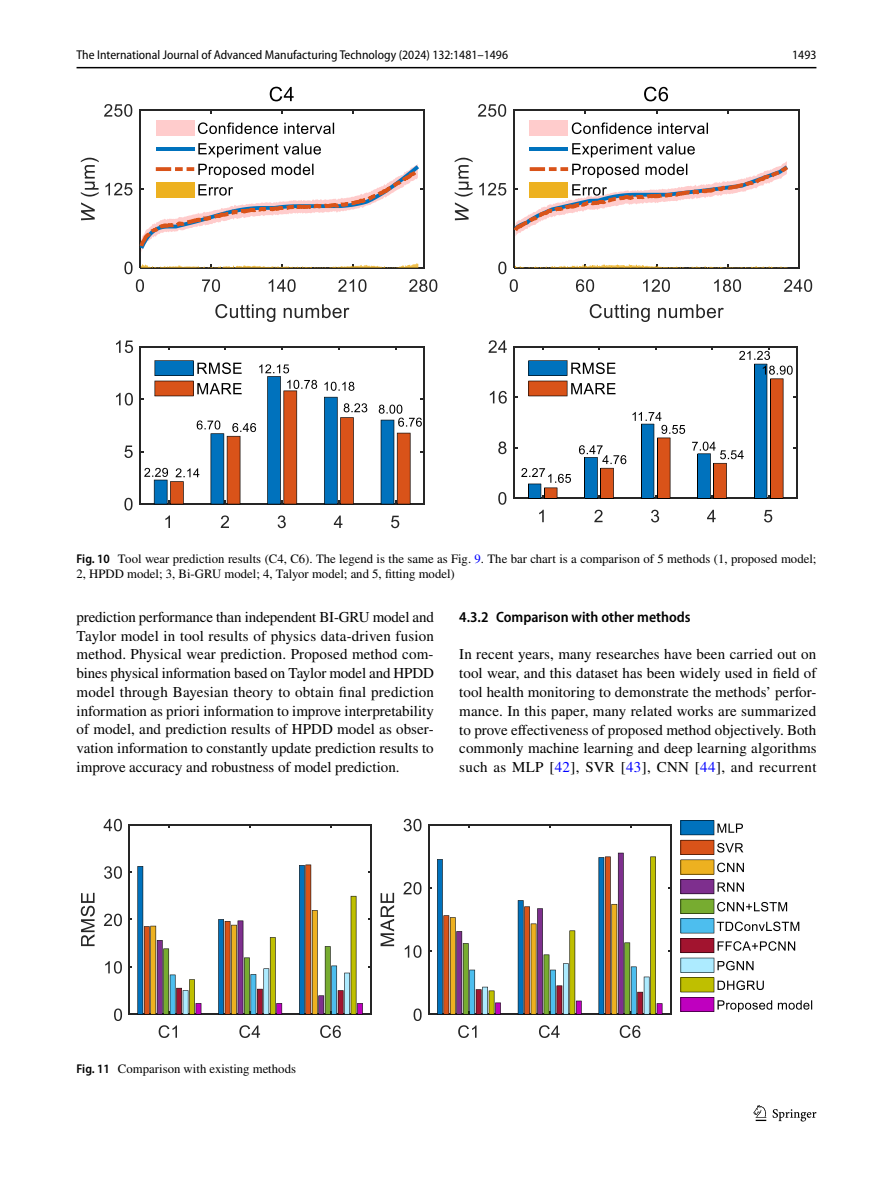
<style>
.page{position:relative;width:893px;height:1187px;background:#fff}
.page>*{position:absolute;margin:0;border:0;box-sizing:border-box;transform-origin:0 0}
.t1{font:15px/18.8px "STIX";color:#000;text-align:justify}
.t2{font:600 semi-condensed 15px "Myriad Pro";color:#000}
.t3{font:12.75px/15px "STIX";color:#000}
.t4{font:semi-condensed 12.75px "Myriad Pro";color:#000}
.s1{font-family:"Myriad Pro";font-weight:600;font-stretch:semi-condensed}
.s2{color:#00f}
</style>
<div class="page">
<hr style="left:77px;top:67px;width:739px;height:1px;background:#000">
<svg style="left:753px;top:1105px;width:13px;height:15px"></svg>
<svg style="left:773px;top:1109px;width:43px;height:12px"></svg>
<hr style="left:140px;top:110px;width:285px;height:1px;background:#262626">
<svg style="left:215px;top:304px;width:134px;height:18px"></svg>
<hr style="left:140px;top:110px;width:1px;height:158px;background:#262626">
<hr style="left:423px;top:110px;width:2px;height:158px;background:#262626">
<svg style="left:105px;top:183px;width:27px;height:12px"></svg>
<svg style="left:104px;top:104px;width:28px;height:13px"></svg>
<svg style="left:81px;top:202px;width:14px;height:18px"></svg>
<svg style="left:81px;top:158px;width:18px;height:38px"></svg>
<svg style="left:270px;top:87px;width:24px;height:14px"></svg>
<svg style="left:124px;top:261px;width:313px;height:31px"></svg>
<svg style="left:198px;top:122px;width:136px;height:12px"></svg>
<div style="left:156px;top:120px;width:38px;height:15px;background:#fcc"></div>
<svg style="left:198px;top:143px;width:123px;height:14px"></svg>
<hr style="left:156px;top:147px;width:38px;height:3px;background:#0072bd">
<svg style="left:140px;top:164px;width:283px;height:88px"></svg>
<div style="left:156px;top:182px;width:38px;height:15px;background:#edb120"></div>
<hr style="left:140px;top:346px;width:285px;height:1px;background:#262626">
<svg style="left:165px;top:515px;width:5px;height:13px"></svg>
<svg style="left:221px;top:515px;width:8px;height:13px"></svg>
<svg style="left:278px;top:515px;width:8px;height:13px"></svg>
<svg style="left:334px;top:515px;width:8px;height:13px"></svg>
<svg style="left:391px;top:515px;width:8px;height:13px"></svg>
<hr style="left:140px;top:346px;width:1px;height:158px;background:#262626">
<hr style="left:423px;top:346px;width:2px;height:158px;background:#262626">
<svg style="left:124px;top:498px;width:9px;height:12px"></svg>
<svg style="left:124px;top:445px;width:9px;height:13px"></svg>
<svg style="left:116px;top:393px;width:17px;height:12px"></svg>
<svg style="left:116px;top:340px;width:17px;height:13px"></svg>
<svg style="left:141px;top:360px;width:282px;height:144px"></svg>
<hr style="left:514px;top:110px;width:285px;height:1px;background:#262626">
<svg style="left:590px;top:304px;width:134px;height:18px"></svg>
<hr style="left:514px;top:110px;width:1px;height:158px;background:#262626">
<hr style="left:798px;top:110px;width:1px;height:158px;background:#262626">
<svg style="left:479px;top:183px;width:27px;height:12px"></svg>
<svg style="left:478px;top:104px;width:28px;height:13px"></svg>
<svg style="left:455px;top:202px;width:14px;height:18px"></svg>
<svg style="left:455px;top:158px;width:18px;height:38px"></svg>
<svg style="left:644px;top:87px;width:24px;height:14px"></svg>
<svg style="left:498px;top:261px;width:314px;height:31px"></svg>
<svg style="left:572px;top:122px;width:136px;height:12px"></svg>
<div style="left:530px;top:120px;width:38px;height:15px;background:#fcc"></div>
<svg style="left:514px;top:143px;width:274px;height:93px"></svg>
<div style="left:530px;top:182px;width:38px;height:15px;background:#edb120"></div>
<svg style="left:539px;top:509px;width:5px;height:13px"></svg>
<svg style="left:594px;top:509px;width:8px;height:13px"></svg>
<svg style="left:651px;top:509px;width:8px;height:13px"></svg>
<svg style="left:707px;top:509px;width:9px;height:13px"></svg>
<svg style="left:764px;top:510px;width:8px;height:12px"></svg>
<svg style="left:498px;top:492px;width:8px;height:12px"></svg>
<svg style="left:498px;top:441px;width:8px;height:13px"></svg>
<svg style="left:490px;top:391px;width:17px;height:12px"></svg>
<svg style="left:488px;top:340px;width:19px;height:13px"></svg>
<svg style="left:514px;top:346px;width:283px;height:153px"></svg>
<hr style="left:129px;top:824px;width:243px;height:1px;background:#262626">
<svg style="left:159px;top:1025px;width:18px;height:12px"></svg>
<svg style="left:239px;top:1025px;width:21px;height:12px"></svg>
<svg style="left:320px;top:1025px;width:21px;height:12px"></svg>
<hr style="left:128px;top:824px;width:2px;height:190px;background:#262626">
<hr style="left:371px;top:824px;width:1px;height:190px;background:#262626">
<svg style="left:114px;top:1008px;width:8px;height:12px"></svg>
<svg style="left:105px;top:961px;width:17px;height:12px"></svg>
<svg style="left:104px;top:913px;width:18px;height:13px"></svg>
<svg style="left:104px;top:866px;width:18px;height:12px"></svg>
<svg style="left:104px;top:818px;width:18px;height:13px"></svg>
<svg style="left:81px;top:892px;width:14px;height:54px"></svg>
<svg style="left:130px;top:864px;width:241px;height:150px"></svg>
<hr style="left:429px;top:824px;width:242px;height:1px;background:#262626">
<svg style="left:458px;top:1025px;width:18px;height:12px"></svg>
<svg style="left:539px;top:1025px;width:21px;height:12px"></svg>
<svg style="left:620px;top:1025px;width:20px;height:12px"></svg>
<hr style="left:428px;top:824px;width:1px;height:190px;background:#262626">
<hr style="left:670px;top:824px;width:1px;height:190px;background:#262626">
<svg style="left:414px;top:1008px;width:8px;height:12px"></svg>
<svg style="left:405px;top:945px;width:16px;height:12px"></svg>
<svg style="left:403px;top:882px;width:18px;height:12px"></svg>
<svg style="left:404px;top:818px;width:17px;height:13px"></svg>
<svg style="left:381px;top:892px;width:13px;height:54px"></svg>
<hr style="left:429px;top:1013px;width:242px;height:1px;background:#262626">
<svg style="left:429px;top:852px;width:233px;height:162px"></svg>
<svg style="left:681px;top:820px;width:131px;height:191px"></svg>
<p class="t4" style="left:77px;top:48px;width:433px">The International Journal of Advanced Manufacturing Technology (2024) 132:1481–1496</p>
<p class="t4" style="left:792px;top:48px;width:26px">1493</p>
<p class="t3" style="left:77px;top:552px;width:741px"><span class="s1">Fig. 10</span> Tool wear prediction results (C4, C6). The legend is the same as Fig. <span class="s2">9</span>. The bar chart is a comparison of 5 methods (1, proposed model;<br>2, HPDD model; 3, Bi-GRU model; 4, Talyor model; and 5, fitting model)</p>
<p class="t1" style="left:77px;top:608px;width:359px">prediction performance than independent BI-GRU model and Taylor model in tool results of physics data-driven fusion method. Physical wear prediction. Proposed method com&shy;bines physical information based on Taylor model and HPDD model through Bayesian theory to obtain final prediction information as priori information to improve interpretability of model, and prediction results of HPDD model as obser&shy;vation information to constantly update prediction results to improve accuracy and robustness of model prediction.</p>
<p class="t2" style="left:459px;top:608px;width:233px">4.3.2 Comparison with other methods</p>
<p class="t1" style="left:459px;top:646px;width:359px">In recent years, many researches have been carried out on tool wear, and this dataset has been widely used in field of tool health monitoring to demonstrate the methods’ perfor&shy;mance. In this paper, many related works are summarized to prove effectiveness of proposed method objectively. Both commonly machine learning and deep learning algorithms such as MLP [<span class="s2">42</span>], SVR [<span class="s2">43</span>], CNN [<span class="s2">44</span>], and recurrent</p>
<p class="t3" style="left:77px;top:1062px;width:221px"><span class="s1">Fig. 11</span> Comparison with existing methods</p>
</div>
